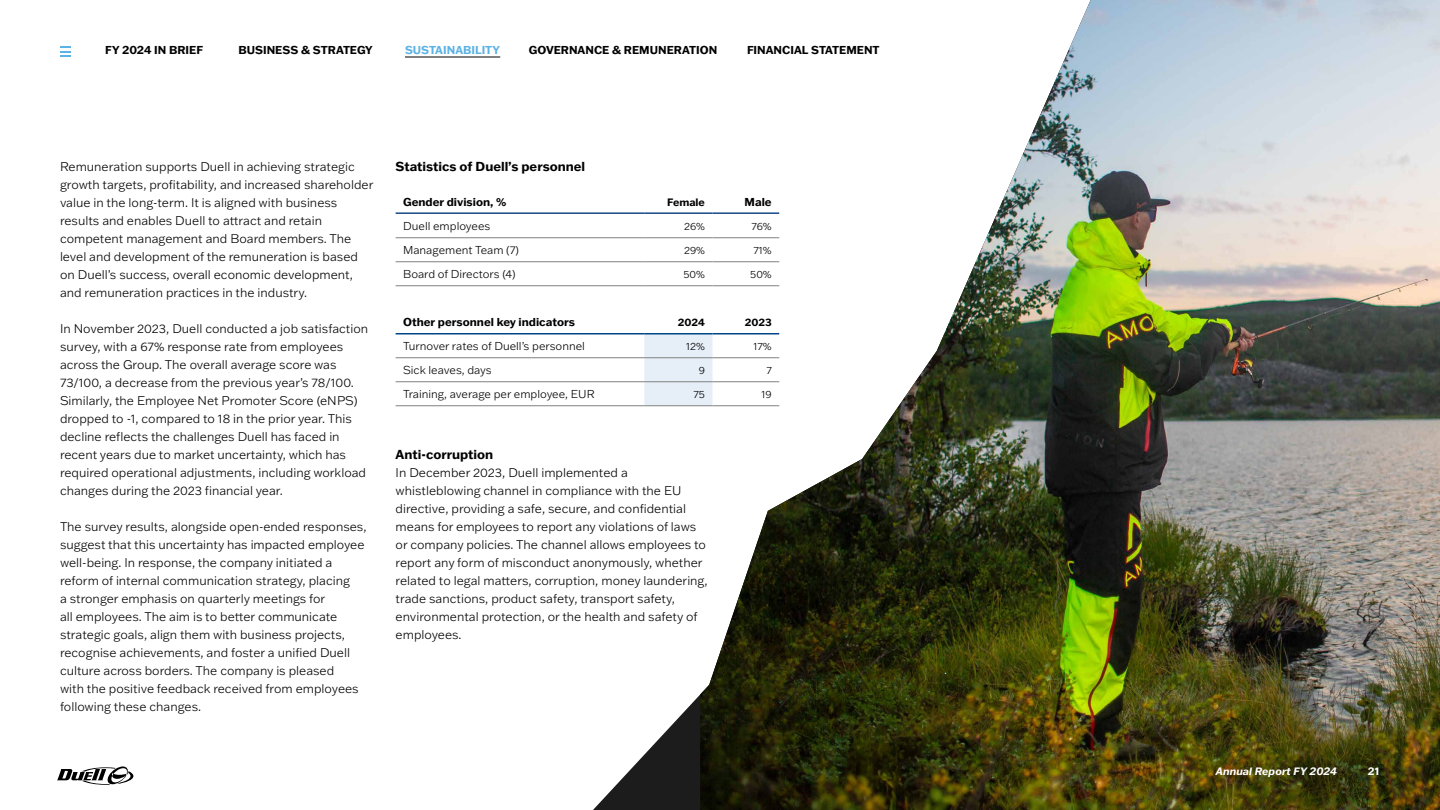
<style>
.page{position:relative;width:1440px;height:810px;background:#fff}
.page>*{position:absolute;margin:0;border:0;box-sizing:border-box;transform-origin:0 0}
.t1{font:700 12.75px "Franklin Gothic ATF";color:#000}
.t2{font:300 12.38px/18px "Franklin Gothic ATF";color:#000}
.t3{font:300 11.25px "Franklin Gothic ATF";color:#000}
.t4{font:700 11.25px "Franklin Gothic ATF";color:#000}
.t5{font:700 11.25px "Franklin Gothic ATF";color:#5bb2e4}
.t6{font:300 10.5px "Franklin Gothic ATF";color:#000}
.t7{font:italic 700 10.5px "Franklin Gothic ATF";color:#fff}
.t8{font:700 10.5px "Franklin Gothic ATF";color:#000}
.t9{font:700 10.5px "Franklin Gothic ATF";color:#fff}
</style>
<div class="page">
<svg style="left:593px;top:237px;width:107px;height:573px"></svg>
<img style="left:700px;top:0;width:740px;height:810px">
<div style="left:644px;top:334px;width:68px;height:72px;background:#e6eff7"></div>
<hr style="left:396px;top:238px;width:248px;height:1px;background:#808080">
<hr style="left:644px;top:238px;width:68px;height:1px;background:#808080">
<hr style="left:712px;top:238px;width:67px;height:1px;background:#808080">
<hr style="left:396px;top:262px;width:248px;height:1px;background:#808080">
<hr style="left:644px;top:262px;width:68px;height:1px;background:#808080">
<hr style="left:712px;top:262px;width:67px;height:1px;background:#808080">
<hr style="left:396px;top:286px;width:248px;height:1px;background:#808080">
<hr style="left:644px;top:286px;width:68px;height:1px;background:#808080">
<hr style="left:712px;top:286px;width:67px;height:1px;background:#808080">
<hr style="left:396px;top:358px;width:248px;height:1px;background:#808080">
<hr style="left:644px;top:358px;width:68px;height:1px;background:#808080">
<hr style="left:712px;top:358px;width:67px;height:1px;background:#808080">
<hr style="left:396px;top:382px;width:248px;height:1px;background:#808080">
<hr style="left:644px;top:382px;width:68px;height:1px;background:#808080">
<hr style="left:712px;top:382px;width:67px;height:1px;background:#808080">
<hr style="left:396px;top:406px;width:248px;height:1px;background:#808080">
<hr style="left:644px;top:406px;width:68px;height:1px;background:#808080">
<hr style="left:712px;top:406px;width:67px;height:1px;background:#808080">
<hr style="left:396px;top:212px;width:248px;height:2px;background:#164885">
<hr style="left:644px;top:212px;width:68px;height:2px;background:#164885">
<hr style="left:712px;top:212px;width:67px;height:2px;background:#164885">
<hr style="left:396px;top:333px;width:248px;height:1px;background:#004687">
<hr style="left:644px;top:333px;width:68px;height:1px;background:#004687">
<hr style="left:712px;top:333px;width:67px;height:1px;background:#004687">
<svg style="left:57px;top:766px;width:76px;height:19px"></svg>
<svg style="left:60px;top:46px;width:10px;height:11px"></svg>
<hr style="left:405px;top:57px;width:95px;height:1px;background:#000">
<p class="t4" style="left:105px;top:43px;width:100px">FY 2024 IN BRIEF</p>
<p class="t4" style="left:239px;top:43px;width:136px">BUSINESS &amp; STRATEGY</p>
<p class="t5" style="left:405px;top:43px;width:97px">SUSTAINABILITY</p>
<p class="t4" style="left:529px;top:43px;width:190px">GOVERNANCE &amp; REMUNERATION</p>
<p class="t4" style="left:747px;top:43px;width:134px">FINANCIAL STATEMENT</p>
<p class="t2" style="left:60px;top:157px;width:315px">Remuneration supports Duell in achieving strategic growth targets, profitability, and increased shareholder value in the long-term. It is aligned with business results and enables Duell to attract and retain competent management and Board members. The level and development of the remuneration is based on Duell’s success, overall economic development, and remuneration practices in the industry.</p>
<p class="t2" style="left:60px;top:319px;width:310px">In November 2023, Duell conducted a job satisfaction survey, with a 67% response rate from employees across the Group. The overall average score was 73/100, a decrease from the previous year’s 78/100.<br>Similarly, the Employee Net Promoter Score (eNPS) dropped to -1, compared to 18 in the prior year. This decline reflects the challenges Duell has faced in recent years due to market uncertainty, which has required operational adjustments, including workload changes during the 2023 financial year.</p>
<p class="t2" style="left:60px;top:517px;width:308px">The survey results, alongside open-ended responses, suggest that this uncertainty has impacted employee well-being. In response, the company initiated a reform of internal communication strategy, placing<br>a stronger emphasis on quarterly meetings for<br>all employees. The aim is to better communicate strategic goals, align them with business projects, recognise achievements, and foster a unified Duell culture across borders. The company is pleased<br>with the positive feedback received from employees following these changes.</p>
<p class="t1" style="left:396px;top:158px;width:191px">Statistics of Duell’s personnel</p>
<p class="t4" style="left:403px;top:194px;width:105px">Gender division, %</p>
<p class="t8" style="left:667px;top:195px;width:39px">Female</p>
<p class="t4" style="left:745px;top:194px;width:29px">Male</p>
<p class="t3" style="left:403px;top:218px;width:89px">Duell employees</p>
<p class="t6" style="left:684px;top:220px;width:22px">26%</p>
<p class="t6" style="left:751px;top:220px;width:22px">76%</p>
<p class="t3" style="left:403px;top:242px;width:117px">Management Team (7)</p>
<p class="t6" style="left:684px;top:244px;width:22px">29%</p>
<p class="t6" style="left:754px;top:244px;width:20px">71%</p>
<p class="t3" style="left:403px;top:266px;width:114px">Board of Directors (4)</p>
<p class="t6" style="left:684px;top:268px;width:23px">50%</p>
<p class="t6" style="left:750px;top:268px;width:23px">50%</p>
<p class="t4" style="left:403px;top:314px;width:173px">Other personnel key indicators</p>
<p class="t8" style="left:678px;top:315px;width:29px">2024</p>
<p class="t8" style="left:745px;top:315px;width:29px">2023</p>
<p class="t3" style="left:403px;top:338px;width:183px">Turnover rates of Duell’s personnel</p>
<p class="t6" style="left:686px;top:340px;width:20px">12%</p>
<p class="t6" style="left:754px;top:340px;width:20px">17%</p>
<p class="t3" style="left:403px;top:362px;width:90px">Sick leaves, days</p>
<p class="t6" style="left:699px;top:364px;width:8px">9</p>
<p class="t6" style="left:766px;top:364px;width:7px">7</p>
<p class="t3" style="left:403px;top:386px;width:193px">Training, average per employee, EUR</p>
<p class="t6" style="left:694px;top:388px;width:13px">75</p>
<p class="t6" style="left:762px;top:388px;width:12px">19</p>
<p class="t1" style="left:396px;top:446px;width:99px">Anti-corruption</p>
<p class="t2" style="left:396px;top:463px;width:314px">In December 2023, Duell implemented a whistleblowing channel in compliance with the EU directive, providing a safe, secure, and confidential means for employees to report any violations of laws or company policies. The channel allows employees to report any form of misconduct anonymously, whether related to legal matters, corruption, money laundering, trade sanctions, product safety, transport safety, environmental protection, or the health and safety of employees.</p>
<p class="t7" style="left:1216px;top:764px;width:123px">Annual Report FY 2024</p>
<p class="t9" style="left:1368px;top:764px;width:13px">21</p>
</div>
